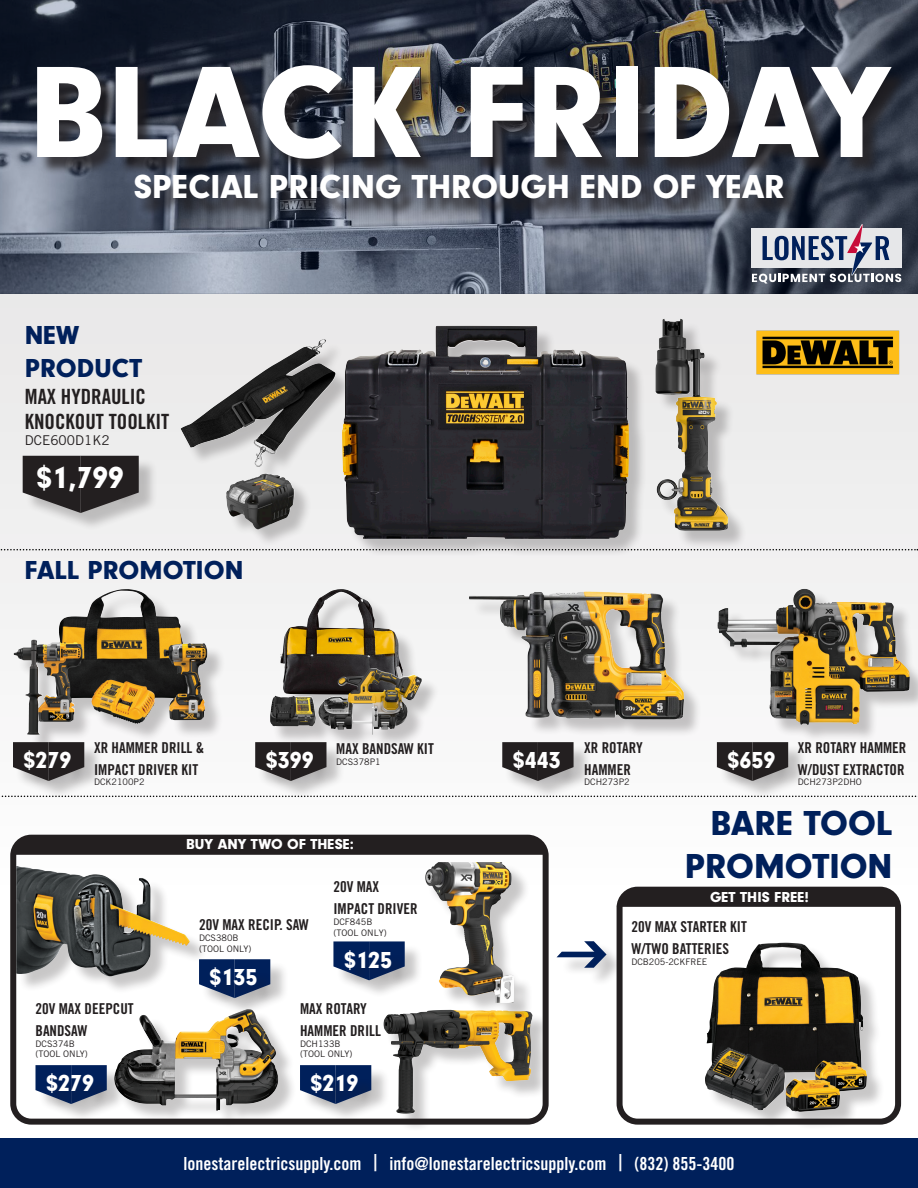
<style>
.page{position:relative;width:918px;height:1188px;background:#fff}
.page>*{position:absolute;margin:0;border:0;box-sizing:border-box;transform-origin:0 0}
.t1{font:900 135px "Neuzeit Gro";color:#fff}
.t2{font:900 36px "Neuzeit Gro";color:#00205b}
.t3{font:900 34.5px "Neuzeit Gro";color:#fff}
.t4{font:900 31.5px "Neuzeit Gro";color:#fff}
.t5{font:900 27px "Neuzeit Gro";color:#00205b}
.t6{font:900 24px "Neuzeit Gro";color:#fff}
.t7{font:21px "Trade Gothic LT Std Bd Cn 20";color:#231f20}
.t8{font:18px "Trade Gothic LT Std Bd Cn 20";color:#fff}
.t9{font:15px/21.6px "Trade Gothic LT Std Bd Cn 20";color:#231f20}
.t10{font:900 15px "Neuzeit Gro";color:#fff}
.t11{font:13.5px "Trade Gothic LT Std";color:#231f20}
.t12{font:9px "Trade Gothic LT Std";color:#231f20}
.s1{font-size:23.25px}
</style>
<div class="page">
<div style="left:0;top:294px;width:918px;height:894px;background:linear-gradient(to right,#f5f5f5,#f7f7f7)"></div>
<div style="left:10px;top:835px;width:539px;height:290px;border:6px solid #231f20;border-radius:18px"></div>
<div style="left:0;top:1138px;width:918px;height:50px;background:#00205b"></div>
<svg style="left:0;top:796px;width:918px;height:1px"></svg>
<svg style="left:0;top:549px;width:918px;height:1px"></svg>
<svg style="left:0;top:0;width:918px;height:294px;background:#4a5260"></svg>
<div style="left:40px;top:68px;width:869px;height:149px;background:#231f20;opacity:.75"></div>
<div style="left:560px;top:944px;width:64px;height:42px;background:#231f20;opacity:.25"></div>
<svg style="left:557px;top:941px;width:50px;height:27px"></svg>
<div style="left:117px;top:1012px;width:179px;height:117px;background:#231f20;opacity:.25"></div>
<img style="left:114px;top:1009px;width:133px;height:96px">
<div style="left:386px;top:1012px;width:165px;height:120px;background:#231f20;opacity:.25"></div>
<img style="left:383px;top:1010px;width:62px;height:72px">
<div style="left:708px;top:945px;width:177px;height:185px;background:#231f20;opacity:.25"></div>
<img style="left:705px;top:943px;width:73px;height:167px">
<div style="left:617px;top:887px;width:284px;height:238px;border:6px solid #231f20;border-radius:18px"></div>
<div style="left:11px;top:838px;width:537px;height:17px;background:#231f20"></div>
<svg style="left:617px;top:889px;width:284px;height:18px;background:#292526"></svg>
<div style="left:17px;top:592px;width:209px;height:161px;background:#231f20;opacity:.25"></div>
<img style="left:14px;top:589px;width:107px;height:77px">
<div style="left:15px;top:744px;width:88px;height:55px;background:#231f20;opacity:.25"></div>
<svg style="left:13px;top:742px;width:71px;height:39px"></svg>
<div style="left:27px;top:754px;width:62px;height:34px;background:#231f20;opacity:.25"></div>
<div style="left:272px;top:592px;width:168px;height:160px;background:#231f20;opacity:.25"></div>
<img style="left:280px;top:589px;width:93px;height:146px">
<div style="left:257px;top:744px;width:88px;height:55px;background:#231f20;opacity:.25"></div>
<svg style="left:255px;top:742px;width:71px;height:39px"></svg>
<div style="left:269px;top:754px;width:62px;height:34px;background:#231f20;opacity:.25"></div>
<div style="left:472px;top:594px;width:230px;height:144px;background:#231f20;opacity:.25"></div>
<img style="left:469px;top:556px;width:216px;height:179px">
<div style="left:505px;top:744px;width:88px;height:55px;background:#231f20;opacity:.25"></div>
<svg style="left:502px;top:742px;width:72px;height:39px"></svg>
<div style="left:516px;top:754px;width:63px;height:34px;background:#231f20;opacity:.25"></div>
<div style="left:720px;top:591px;width:198px;height:152px;background:#231f20;opacity:.25"></div>
<img style="left:718px;top:589px;width:85px;height:105px">
<div style="left:719px;top:744px;width:88px;height:55px;background:#231f20;opacity:.25"></div>
<svg style="left:717px;top:742px;width:71px;height:39px"></svg>
<div style="left:731px;top:754px;width:62px;height:34px;background:#231f20;opacity:.25"></div>
<div style="left:428px;top:864px;width:105px;height:157px;background:#231f20;opacity:.25"></div>
<div style="left:336px;top:944px;width:88px;height:54px;background:#231f20;opacity:.25"></div>
<svg style="left:333px;top:941px;width:72px;height:39px"></svg>
<div style="left:348px;top:953px;width:62px;height:34px;background:#231f20;opacity:.25"></div>
<div style="left:38px;top:1067px;width:88px;height:55px;background:#231f20;opacity:.25"></div>
<svg style="left:36px;top:1065px;width:71px;height:39px"></svg>
<div style="left:50px;top:1077px;width:62px;height:34px;background:#231f20;opacity:.25"></div>
<div style="left:19px;top:868px;width:189px;height:127px;background:#231f20;opacity:.25"></div>
<img style="left:16px;top:878px;width:174px;height:99px">
<div style="left:201px;top:962px;width:88px;height:54px;background:#231f20;opacity:.25"></div>
<svg style="left:199px;top:959px;width:71px;height:39px"></svg>
<div style="left:213px;top:971px;width:62px;height:34px;background:#231f20;opacity:.25"></div>
<div style="left:302px;top:1067px;width:88px;height:55px;background:#231f20;opacity:.25"></div>
<svg style="left:300px;top:1065px;width:71px;height:39px"></svg>
<div style="left:314px;top:1077px;width:62px;height:34px;background:#231f20;opacity:.25"></div>
<div style="left:25px;top:458px;width:132px;height:73px;background:#231f20;opacity:.25"></div>
<svg style="left:23px;top:456px;width:116px;height:57px;background:#4f4c4d"></svg>
<div style="left:41px;top:467px;width:101px;height:43px;background:#231f20;opacity:.25"></div>
<div style="left:184px;top:328px;width:464px;height:230px;background:#231f20;opacity:.25"></div>
<img style="left:342px;top:326px;width:287px;height:213px">
<img style="left:753px;top:328px;width:147px;height:48px">
<svg style="left:752px;top:224px;width:149px;height:65px;background:#8c909f"></svg>
<div style="left:657px;top:322px;width:90px;height:227px;background:#231f20;opacity:.25"></div>
<img style="left:655px;top:319px;width:73px;height:212px">
<p class="t1" style="left:29px;top:36px;width:863px">BLACK FRIDAY</p>
<p class="t3" style="left:134px;top:167px;width:653px">SPECIAL PRICING THROUGH END OF YEAR</p>
<p class="t5" style="left:25px;top:320px;width:56px">NEW</p>
<p class="t5" style="left:25px;top:352px;width:119px">PRODUCT</p>
<p class="t7" style="left:25px;top:384px;width:123px">MAX HYDRAULIC</p>
<p class="t7" style="left:25px;top:409px;width:146px">KNOCKOUT TOOLKIT</p>
<p class="t11" style="left:25px;top:432px;width:86px">DCE600D1K2</p>
<p class="t4" style="left:37px;top:459px;width:89px">$1,799</p>
<p class="t5" style="left:25px;top:555px;width:220px">FALL PROMOTION</p>
<p class="t6" style="left:24px;top:747px;width:49px">$279</p>
<p class="t9" style="left:94px;top:737px;width:111px">XR HAMMER DRILL &amp;<br>IMPACT DRIVER KIT</p>
<p class="t12" style="left:94px;top:777px;width:52px">DCK2100P2</p>
<p class="t9" style="left:336px;top:738px;width:99px">MAX BANDSAW KIT</p>
<p class="t6" style="left:266px;top:747px;width:49px">$399</p>
<p class="t12" style="left:336px;top:756px;width:46px">DCS378P1</p>
<p class="t10" style="left:186px;top:836px;width:169px">BUY ANY TWO OF THESE:</p>
<p class="t9" style="left:36px;top:998px;width:100px">20V MAX DEEPCUT<br>BANDSAW</p>
<p class="t12" style="left:36px;top:1038px;width:41px">DCS374B</p>
<p class="t12" style="left:36px;top:1049px;width:54px">(TOOL ONLY)</p>
<p class="t6" style="left:46px;top:1070px;width:49px">$279</p>
<p class="t9" style="left:199px;top:914px;width:111px">20V MAX RECIP. SAW</p>
<p class="t12" style="left:199px;top:932px;width:41px">DCS380B</p>
<p class="t12" style="left:199px;top:943px;width:54px">(TOOL ONLY)</p>
<p class="t6" style="left:210px;top:964px;width:49px">$135</p>
<p class="t9" style="left:333px;top:876px;width:47px">20V MAX</p>
<p class="t9" style="left:333px;top:898px;width:86px">IMPACT DRIVER</p>
<p class="t12" style="left:333px;top:916px;width:41px">DCF845B</p>
<p class="t12" style="left:333px;top:927px;width:55px">(TOOL ONLY)</p>
<p class="t6" style="left:344px;top:946px;width:49px">$125</p>
<p class="t9" style="left:300px;top:998px;width:82px">MAX ROTARY<br>HAMMER DRILL</p>
<p class="t12" style="left:300px;top:1038px;width:42px">DCH133B</p>
<p class="t12" style="left:300px;top:1049px;width:54px">(TOOL ONLY)</p>
<p class="t6" style="left:311px;top:1070px;width:49px">$219</p>
<p class="t6" style="left:513px;top:747px;width:49px">$443</p>
<p class="t9" style="left:584px;top:737px;width:60px">XR ROTARY<br>HAMMER</p>
<p class="t12" style="left:584px;top:777px;width:47px">DCH273P2</p>
<p class="t6" style="left:728px;top:747px;width:50px">$659</p>
<p class="t9" style="left:798px;top:737px;width:110px">XR ROTARY HAMMER</p>
<p class="t9" style="left:798px;top:758px;width:108px">W/DUST EXTRACTOR</p>
<p class="t12" style="left:798px;top:777px;width:65px">DCH273P2DHO</p>
<p class="t2" style="left:710px;top:802px;width:184px">BARE TOOL</p>
<p class="t2" style="left:685px;top:846px;width:209px">PROMOTION</p>
<p class="t10" style="left:710px;top:889px;width:100px">GET THIS FREE!</p>
<p class="t9" style="left:631px;top:916px;width:117px">20V MAX STARTER KIT</p>
<p class="t9" style="left:631px;top:938px;width:99px">W/TWO BATTERIES</p>
<p class="t12" style="left:631px;top:956px;width:78px">DCB205-2CKFREE</p>
<p class="t8" style="left:183px;top:1152px;width:553px">lonestarelectricsupply.com <span class="s1">|</span> info@lonestarelectricsupply.com <span class="s1">|</span> (832) 855-3400</p>
</div>
